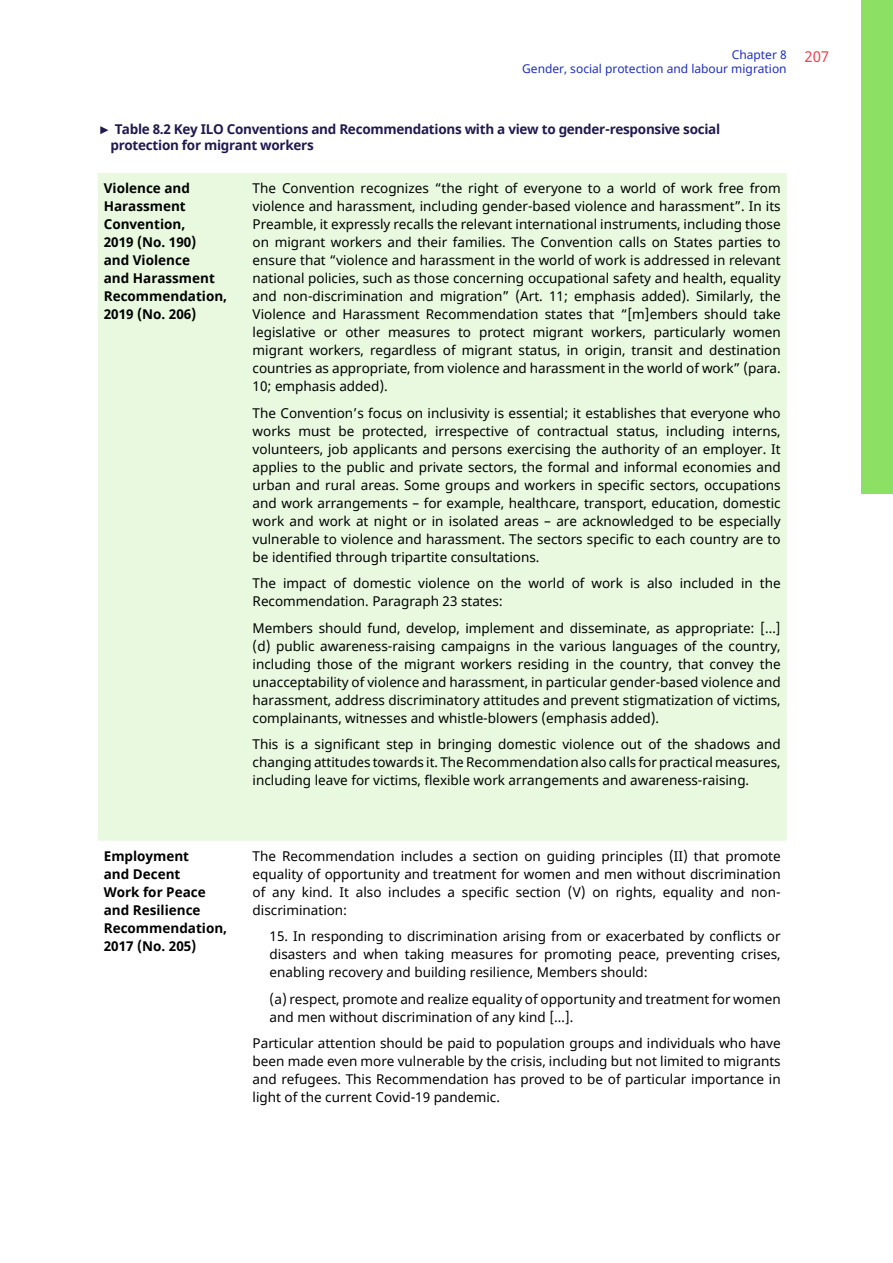
<style>
.page{position:relative;width:893px;height:1263px;background:#fff}
.page>*{position:absolute;margin:0;border:0;box-sizing:border-box;transform-origin:0 0}
.t1{font:13.5px/18px "Noto Sans";color:#000;text-align:justify}
.t2{font:700 13.5px/18px "Noto Sans";color:#000}
.t3{font:700 13.5px/16.5px "Noto Sans";letter-spacing:-.02em;color:#22194e}
.t4{font:12px/14.4px "Noto Sans";color:#1e2dbe}
.s1{font-size:15px;color:#ef4353}
</style>
<div class="page">
<div style="left:861px;top:0;width:32px;height:493px;background:#8ce164"></div>
<div style="left:98px;top:173px;width:689px;height:668px;background:#e8f9e0"></div>
<p class="t4" style="left:522px;top:48px;width:309px;text-indent:210px">Chapter 8 <span class="s1">207<br></span>Gender, social protection and labour migration</p>
<p class="t3" style="left:111px;top:121px;width:611px;text-indent:-13px">► Table 8.2 Key ILO Conventions and Recommendations with a view to gender-responsive social protection for migrant workers</p>
<p class="t2" style="left:104px;top:180px;width:125px">Violence and<br>Harassment<br>Convention,<br>2019 (No. 190)<br>and Violence<br>and Harassment<br>Recommendation,<br>2019 (No. 206)</p>
<p class="t1" style="left:253px;top:180px;width:530px">The Convention recognizes “the right of everyone to a world of work free from violence and harassment, including gender-based violence and harassment”. In its Preamble, it expressly recalls the relevant international instruments, including those on migrant workers and their families. The Convention calls on States parties to ensure that “violence and harassment in the world of work is addressed in relevant national policies, such as those concerning occupational safety and health, equality and non-discrimination and migration” (Art. 11; emphasis added). Similarly, the Violence and Harassment Recommendation states that “[m]embers should take legislative or other measures to protect migrant workers, particularly women migrant workers, regardless of migrant status, in origin, transit and destination countries as appropriate, from violence and harassment in the world of work” (para.<br>10; emphasis added).</p>
<p class="t1" style="left:253px;top:404px;width:530px">The Convention’s focus on inclusivity is essential; it establishes that everyone who works must be protected, irrespective of contractual status, including interns, volunteers, job applicants and persons exercising the authority of an employer. It applies to the public and private sectors, the formal and informal economies and urban and rural areas. Some groups and workers in specific sectors, occupations and work arrangements – for example, healthcare, transport, education, domestic work and work at night or in isolated areas – are acknowledged to be especially vulnerable to violence and harassment. The sectors specific to each country are to be identified through tripartite consultations.</p>
<p class="t1" style="left:253px;top:575px;width:529px">The impact of domestic violence on the world of work is also included in the<br>Recommendation. Paragraph 23 states:</p>
<p class="t1" style="left:253px;top:619px;width:530px">Members should fund, develop, implement and disseminate, as appropriate: […] (d) public awareness-raising campaigns in the various languages of the country, including those of the migrant workers residing in the country, that convey the unacceptability of violence and harassment, in particular gender-based violence and harassment, address discriminatory attitudes and prevent stigmatization of victims, complainants, witnesses and whistle-blowers (emphasis added).</p>
<p class="t1" style="left:253px;top:736px;width:530px">This is a significant step in bringing domestic violence out of the shadows and changing attitudes towards it. The Recommendation also calls for practical measures, including leave for victims, flexible work arrangements and awareness-raising.</p>
<p class="t2" style="left:104px;top:847px;width:125px">Employment<br>and Decent<br>Work for Peace and Resilience<br>Recommendation,<br>2017 (No. 205)</p>
<p class="t1" style="left:253px;top:847px;width:529px">The Recommendation includes a section on guiding principles (II) that promote equality of opportunity and treatment for women and men without discrimination of any kind. It also includes a specific section (V) on rights, equality and non&shy;discrimination:</p>
<p class="t1" style="left:270px;top:928px;width:512px">15. In responding to discrimination arising from or exacerbated by conflicts or disasters and when taking measures for promoting peace, preventing crises, enabling recovery and building resilience, Members should:</p>
<p class="t1" style="left:270px;top:990px;width:512px">(a) respect, promote and realize equality of opportunity and treatment for women and men without discrimination of any kind […].</p>
<p class="t1" style="left:253px;top:1035px;width:529px">Particular attention should be paid to population groups and individuals who have been made even more vulnerable by the crisis, including but not limited to migrants and refugees. This Recommendation has proved to be of particular importance in light of the current Covid-19 pandemic.</p>
</div>
